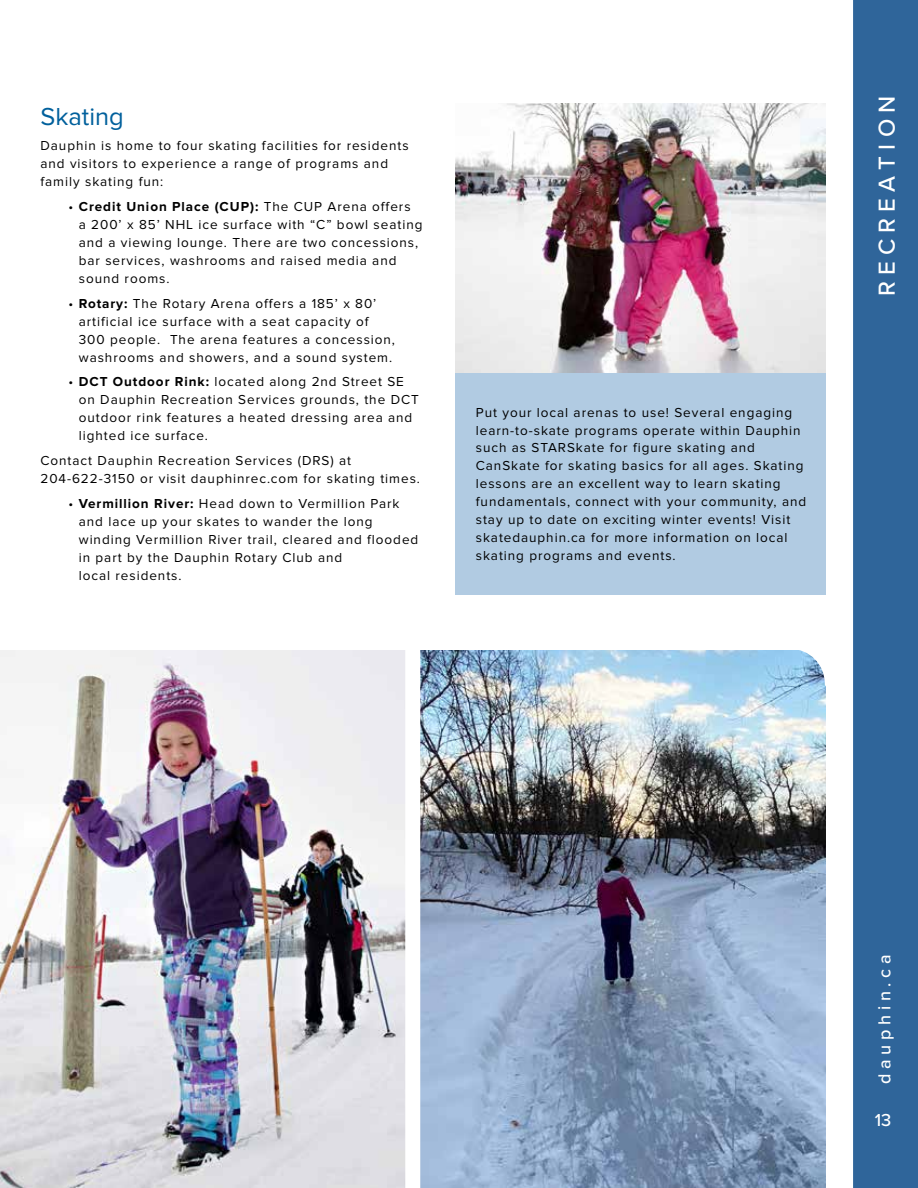
<style>
.page{position:relative;width:918px;height:1188px;background:#fff}
.page>*{position:absolute;margin:0;border:0;box-sizing:border-box;transform-origin:0 0}
.t1{font:25.5px "Proxima Nova";color:#00609c}
.t2{font:500 24px "Proxima Nova";color:#fff}
.t3{font:500 18px "Proxima Nova";color:#fff}
.t4{font:13.5px/18px "Proxima Nova";letter-spacing:.07em;color:#000}
.s1{font-weight:700}
</style>
<div class="page">
<img style="left:420px;top:650px;width:406px;height:538px">
<svg style="left:785px;top:650px;width:41px;height:40px"></svg>
<div style="left:853px;top:0;width:65px;height:1188px;background:#2f659a"></div>
<div style="left:455px;top:373px;width:371px;height:221px;background:#b1cbe2"></div>
<img style="left:455px;top:103px;width:371px;height:270px">
<img style="left:0;top:650px;width:405px;height:538px">
<h1 class="t1" style="left:40px;top:102px;width:85px">Skating</h1>
<p class="t4" style="left:40px;top:137px;width:370px">Dauphin is home to four skating facilities for residents and visitors to experience a range of programs and family skating fun:</p>
<p class="t4" style="left:79px;top:198px;width:345px;text-indent:-10px">• <span class="s1">Credit Union Place (CUP):</span> The CUP Arena offers<br>a 200’ x 85’ NHL ice surface with “C” bowl seating and a viewing lounge. There are two concessions, bar services, washrooms and raised media and sound rooms.</p>
<p class="t4" style="left:79px;top:294px;width:318px;text-indent:-10px">• <span class="s1">Rotary:</span> The Rotary Arena offers a 185’ x 80’ artificial ice surface with a seat capacity of 300 people. The arena features a concession, washrooms and showers, and a sound system.</p>
<p class="t4" style="left:79px;top:373px;width:342px;text-indent:-10px">• <span class="s1">DCT Outdoor Rink:</span> located along 2nd Street SE on Dauphin Recreation Services grounds, the DCT outdoor rink features a heated dressing area and lighted ice surface.</p>
<p class="t4" style="left:40px;top:452px;width:381px">Contact Dauphin Recreation Services (DRS) at<br>204-622-3150 or visit dauphinrec.com for skating times.</p>
<p class="t4" style="left:79px;top:495px;width:341px;text-indent:-10px">• <span class="s1">Vermillion River:</span> Head down to Vermillion Park and lace up your skates to wander the long winding Vermillion River trail, cleared and flooded in part by the Dauphin Rotary Club and<br>local residents.</p>
<p class="t4" style="left:476px;top:403px;width:332px">Put your local arenas to use! Several engaging learn-to-skate programs operate within Dauphin such as STARSkate for figure skating and CanSkate for skating basics for all ages. Skating lessons are an excellent way to learn skating fundamentals, connect with your community, and stay up to date on exciting winter events! Visit skatedauphin.ca for more information on local skating programs and events.</p>
<h2 class="t2" style="left:869px;top:296px;width:202px;rotate:-90deg">R E C R E A T I O N</h2>
<h3 class="t3" style="left:871px;top:1084px;width:131px;rotate:-90deg">d a u p h i n . c a</h3>
<h3 class="t3" style="left:875px;top:1106px;width:18px">13</h3>
</div>
